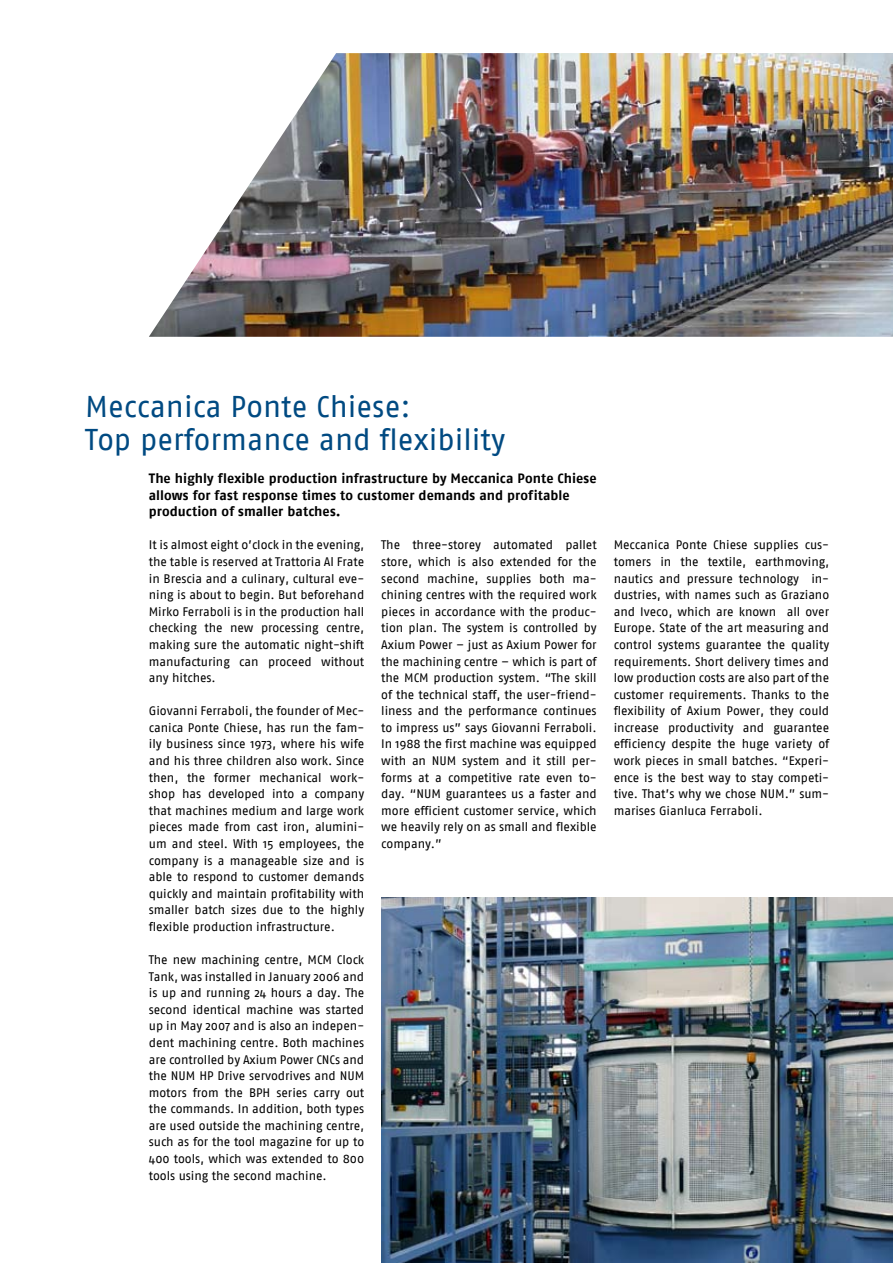
<style>
.page{position:relative;width:893px;height:1263px;background:#fff}
.page>*{position:absolute;margin:0;border:0;box-sizing:border-box;transform-origin:0 0}
.t1{font:30px/33.2px "Fago No";color:#004a82}
.t2{font:700 13.5px/16.6px "Fago No";letter-spacing:.005em;color:#000}
.t3{font:12.3px/16.6px "Fago No";letter-spacing:-.005em;color:#000;text-align:justify}
</style>
<div class="page">
<img style="left:149px;top:53px;width:744px;height:284px">
<img style="left:381px;top:897px;width:512px;height:366px">
<h1 class="t1" style="left:85px;top:389px;width:422px">Meccanica Ponte Chiese:<br>Top performance and flexibility</h1>
<p class="t2" style="left:149px;top:470px;width:449px">The highly flexible production infrastructure by Meccanica Ponte Chiese allows for fast response times to customer demands and profitable production of smaller batches.</p>
<p class="t3" style="left:149px;top:537px;width:217px">It is almost eight o’clock in the evening, the table is reserved at Trattoria Al Frate in Brescia and a culinary, cultural eve&shy;ning is about to begin. But beforehand Mirko Ferraboli is in the production hall checking the new processing centre, making sure the automatic night-shift manufacturing can proceed without any hitches.</p>
<p class="t3" style="left:149px;top:702px;width:217px">Giovanni Ferraboli, the founder of Mec&shy;canica Ponte Chiese, has run the fam&shy;ily business since 1973, where his wife and his three children also work. Since then, the former mechanical work&shy;shop has developed into a company that machines medium and large work pieces made from cast iron, alumini&shy;um and steel. With 15 employees, the company is a manageable size and is able to respond to customer demands quickly and maintain profitability with smaller batch sizes due to the highly flexible production infrastructure.</p>
<p class="t3" style="left:149px;top:951px;width:217px">The new machining centre, MCM Clock Tank, was installed in January 2006 and is up and running 24 hours a day. The second identical machine was started up in May 2007 and is also an indepen&shy;dent machining centre. Both machines are controlled by Axium Power CNCs and the NUM HP Drive servodrives and NUM motors from the BPH series carry out the commands. In addition, both types are used outside the machining centre, such as for the tool magazine for up to 400 tools, which was extended to 800 tools using the second machine.</p>
<p class="t3" style="left:381px;top:537px;width:217px">The three-storey automated pallet store, which is also extended for the second machine, supplies both ma&shy;chining centres with the required work pieces in accordance with the produc&shy;tion plan. The system is controlled by Axium Power – just as Axium Power for the machining centre – which is part of the MCM production system. “The skill of the technical staff, the user-friend&shy;liness and the performance continues to impress us” says Giovanni Ferraboli.<br>In 1988 the first machine was equipped with an NUM system and it still per&shy;forms at a competitive rate even to&shy;day. “NUM guarantees us a faster and more efficient customer service, which we heavily rely on as small and flexible company.”</p>
<p class="t3" style="left:614px;top:537px;width:217px">Meccanica Ponte Chiese supplies cus&shy;tomers in the textile, earthmoving, nautics and pressure technology in&shy;dustries, with names such as Graziano and Iveco, which are known all over Europe. State of the art measuring and control systems guarantee the quality requirements. Short delivery times and low production costs are also part of the customer requirements. Thanks to the flexibility of Axium Power, they could increase productivity and guarantee efficiency despite the huge variety of work pieces in small batches. “Experi&shy;ence is the best way to stay competi&shy;tive. That’s why we chose NUM.” sum&shy;marises Gianluca Ferraboli.</p>
</div>
